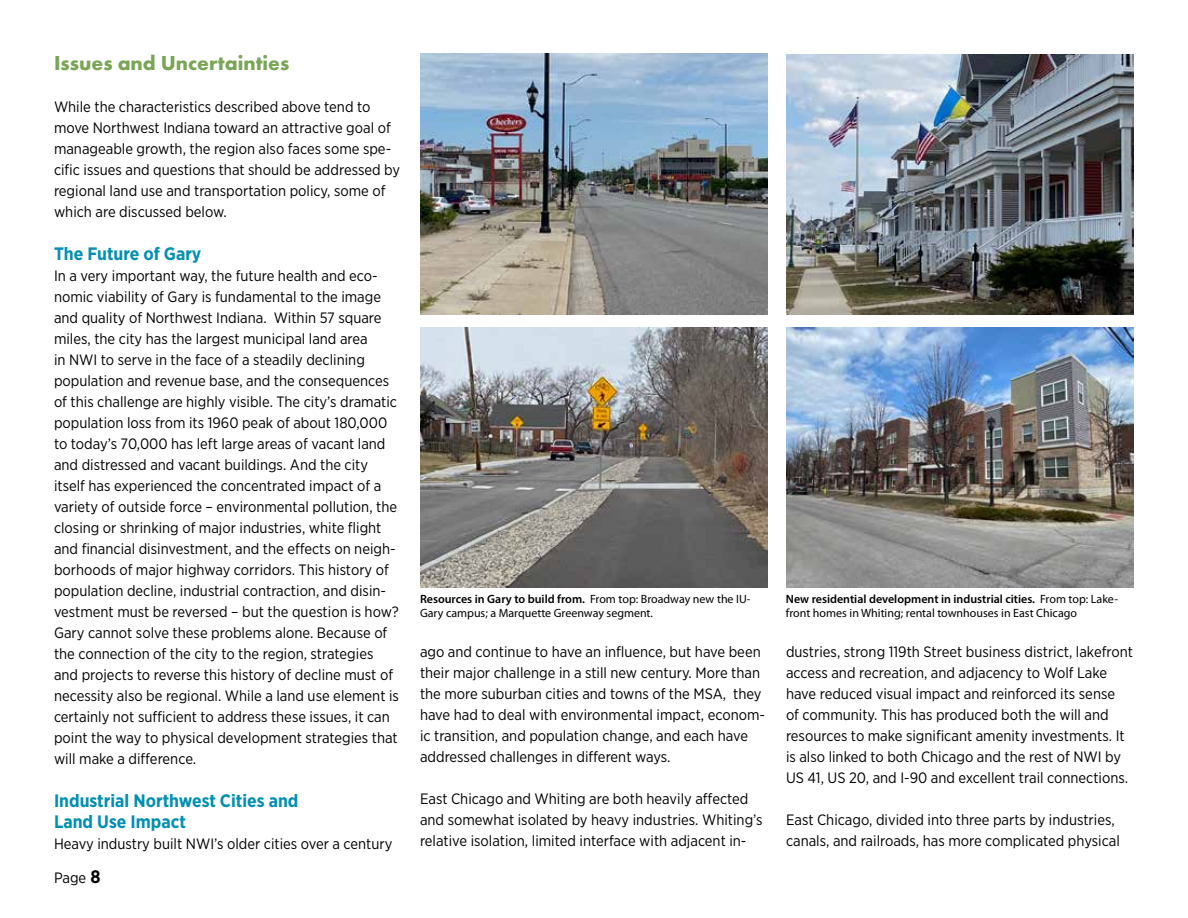
<style>
.page{position:relative;width:1188px;height:918px;background:#fff}
.page>*{position:absolute;margin:0;border:0;box-sizing:border-box;transform-origin:0 0}
.t1{font:700 21px "Futura PT";color:#7aa556}
.t2{font:700 18px/21.6px "Gotham Narrow";color:#008fb1}
.t3{font:15px/21px "Gotham Narrow";color:#000}
.t4{font:12px/14.4px "Myriad Pro";color:#000}
.s1{font-weight:700;font-size:18px}
.s2{font-weight:600}
</style>
<div class="page">
<img style="left:420px;top:54px;width:347px;height:260px">
<img style="left:420px;top:327px;width:347px;height:261px">
<img style="left:786px;top:54px;width:347px;height:260px">
<img style="left:786px;top:327px;width:347px;height:261px">
<h1 class="t1" style="left:54px;top:49px;width:237px">Issues and Uncertainties</h1>
<p class="t3" style="left:54px;top:96px;width:348px">While the characteristics described above tend to move Northwest Indiana toward an attractive goal of manageable growth, the region also faces some spe&shy;cific issues and questions that should be addressed by regional land use and transportation policy, some of which are discussed below.</p>
<p class="t2" style="left:54px;top:243px;width:149px">The Future of Gary</p>
<p class="t3" style="left:54px;top:265px;width:346px">In a very important way, the future health and eco&shy;nomic viability of Gary is fundamental to the image and quality of Northwest Indiana. Within 57 square miles, the city has the largest municipal land area<br>in NWI to serve in the face of a steadily declining population and revenue base, and the consequences of this challenge are highly visible. The city’s dramatic population loss from its 1960 peak of about 180,000 to today’s 70,000 has left large areas of vacant land and distressed and vacant buildings. And the city itself has experienced the concentrated impact of a variety of outside force – environmental pollution, the closing or shrinking of major industries, white flight and financial disinvestment, and the effects on neigh&shy;borhoods of major highway corridors. This history of population decline, industrial contraction, and disin&shy;vestment must be reversed – but the question is how?<br>Gary cannot solve these problems alone. Because of the connection of the city to the region, strategies and projects to reverse this history of decline must of necessity also be regional. While a land use element is certainly not sufficient to address these issues, it can point the way to physical development strategies that will make a difference.</p>
<p class="t2" style="left:54px;top:790px;width:246px">Industrial Northwest Cities and<br>Land Use Impact</p>
<p class="t3" style="left:54px;top:833px;width:340px">Heavy industry built NWI’s older cities over a century</p>
<p class="t3" style="left:54px;top:867px;width:48px">Page <span class="s1">8</span></p>
<p class="t4" style="left:420px;top:592px;width:332px"><span class="s2">Resources in Gary to build from.</span> From top: Broadway new the IU-<br>Gary campus; a Marquette Greenway segment.</p>
<p class="t4" style="left:786px;top:592px;width:334px"><span class="s2">New residential development in industrial cities.</span> From top: Lake&shy;front homes in Whiting; rental townhouses in East Chicago</p>
<p class="t3" style="left:420px;top:641px;width:347px">ago and continue to have an influence, but have been their major challenge in a still new century. More than the more suburban cities and towns of the MSA, they have had to deal with environmental impact, econom&shy;ic transition, and population change, and each have addressed challenges in different ways.</p>
<p class="t3" style="left:420px;top:788px;width:344px">East Chicago and Whiting are both heavily affected and somewhat isolated by heavy industries. Whiting’s relative isolation, limited interface with adjacent in-</p>
<p class="t3" style="left:786px;top:641px;width:349px">dustries, strong 119th Street business district, lakefront access and recreation, and adjacency to Wolf Lake have reduced visual impact and reinforced its sense<br>of community. This has produced both the will and resources to make significant amenity investments. It is also linked to both Chicago and the rest of NWI by US 41, US 20, and I-90 and excellent trail connections.</p>
<p class="t3" style="left:786px;top:809px;width:335px">East Chicago, divided into three parts by industries, canals, and railroads, has more complicated physical</p>
</div>
